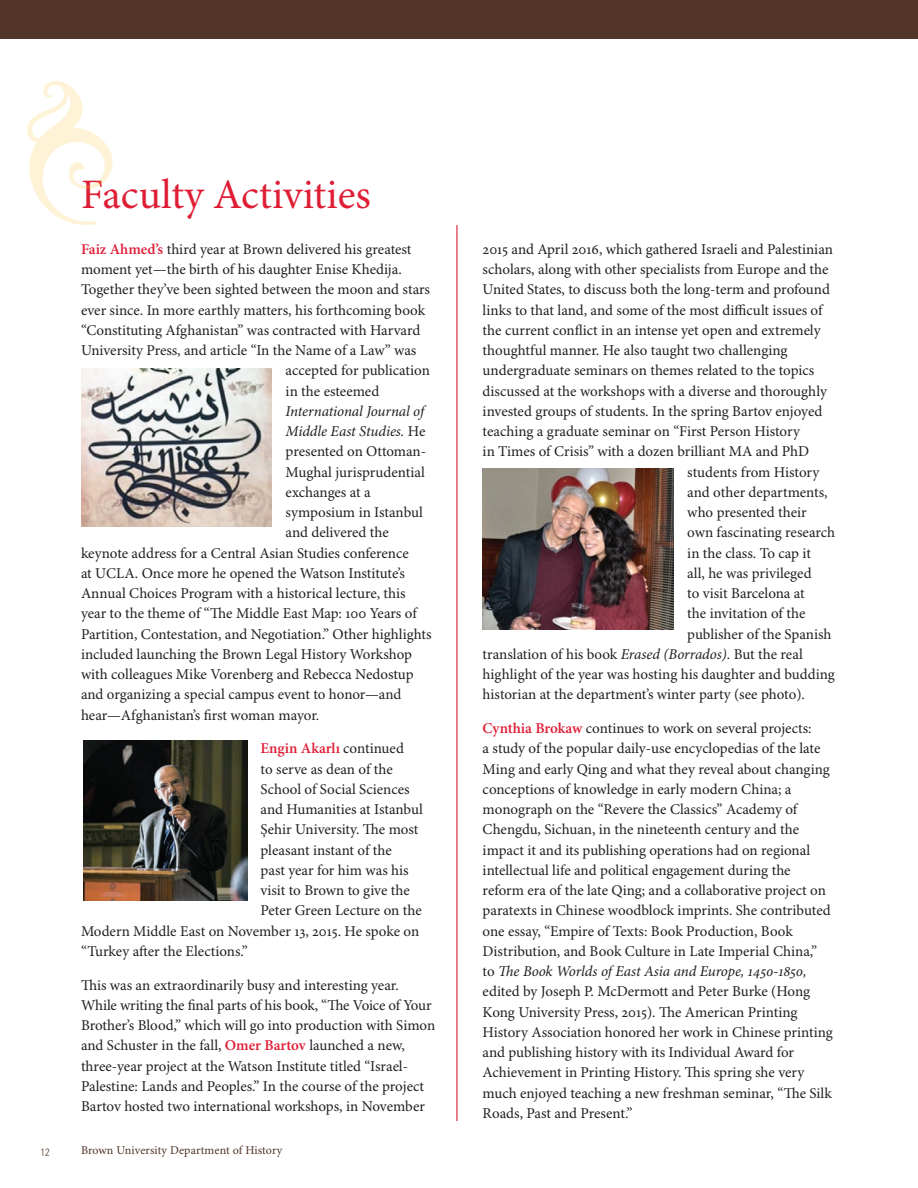
<style>
.page{position:relative;width:918px;height:1188px;background:#fff}
.page>*{position:absolute;margin:0;border:0;box-sizing:border-box;transform-origin:0 0}
.t1{font:42px "Minion Pro";letter-spacing:-.005em;color:#df1d35}
.t2{font:15px/20.2px "Minion Pro";color:#231f20}
.t3{font:italic 15px "Minion Pro";letter-spacing:-.01em;color:#231f20}
.t4{font:600 15px "Minion Pro";color:#df1d35}
.t5{font:12px "Minion Pro";letter-spacing:.005em;color:#513427}
.t6{font:300 condensed 10.5px "Univers";color:#513427}
.s1{font-weight:600;color:#df1d35}
.s2{font-style:normal}
.s3{font-weight:400;color:#231f20}
.s4{font-style:italic}
</style>
<div class="page">
<div style="left:0;top:0;width:918px;height:39px;background:#513427"></div>
<hr style="left:456px;top:225px;width:2px;height:896px;background:#df1d35">
<img style="left:81px;top:368px;width:190px;height:158px">
<svg style="left:27px;top:81px;width:86px;height:144px"></svg>
<img style="left:83px;top:741px;width:164px;height:159px">
<img style="left:483px;top:469px;width:191px;height:161px">
<h1 class="t1" style="left:81px;top:170px;width:291px">Faculty Activities</h1>
<p class="t2" style="left:81px;top:240px;width:332px"><span class="s1">Faiz Ahmed’s</span> third year at Brown delivered his greatest</p>
<p class="t2" style="left:81px;top:260px;width:322px">moment yet—the birth of his daughter Enise Khedija.</p>
<p class="t2" style="left:81px;top:280px;width:351px">Together they’ve been sighted between the moon and stars</p>
<p class="t2" style="left:81px;top:300px;width:346px">ever since. In more earthly matters, his forthcoming book</p>
<p class="t2" style="left:81px;top:321px;width:341px">“Constituting Afghanistan” was contracted with Harvard</p>
<p class="t2" style="left:81px;top:341px;width:337px">University Press, and article “In the Name of a Law” was</p>
<p class="t2" style="left:286px;top:361px;width:146px">accepted for publication</p>
<p class="t2" style="left:286px;top:381px;width:95px">in the esteemed</p>
<p class="t3" style="left:286px;top:402px;width:140px">International Journal of</p>
<p class="t3" style="left:286px;top:422px;width:141px">Middle East Studies. <span class="s2">He</span></p>
<p class="t2" style="left:286px;top:442px;width:142px">presented on Ottoman-</p>
<p class="t2" style="left:286px;top:462px;width:141px">Mughal jurisprudential</p>
<p class="t2" style="left:286px;top:483px;width:87px">exchanges at a</p>
<p class="t2" style="left:286px;top:503px;width:139px">symposium in Istanbul</p>
<p class="t2" style="left:286px;top:523px;width:105px">and delivered the</p>
<p class="t2" style="left:81px;top:543px;width:329px">keynote address for a Central Asian Studies conference</p>
<p class="t2" style="left:81px;top:564px;width:326px">at UCLA. Once more he opened the Watson Institute’s</p>
<p class="t2" style="left:81px;top:584px;width:326px">Annual Choices Program with a historical lecture, this</p>
<p class="t2" style="left:81px;top:604px;width:337px">year to the theme of “The Middle East Map: 100 Years of</p>
<p class="t2" style="left:81px;top:624px;width:352px">Partition, Contestation, and Negotiation.” Other highlights</p>
<p class="t2" style="left:81px;top:645px;width:333px">included launching the Brown Legal History Workshop</p>
<p class="t2" style="left:81px;top:665px;width:334px">with colleagues Mike Vorenberg and Rebecca Nedostup</p>
<p class="t2" style="left:81px;top:685px;width:322px">and organizing a special campus event to honor—and</p>
<p class="t2" style="left:81px;top:705px;width:240px">hear—Afghanistan’s first woman mayor.</p>
<p class="t4" style="left:261px;top:740px;width:145px">Engin Akarlı <span class="s3">continued</span></p>
<p class="t2" style="left:261px;top:759px;width:134px">to serve as dean of the</p>
<p class="t2" style="left:261px;top:780px;width:151px">School of Social Sciences</p>
<p class="t2" style="left:261px;top:800px;width:164px">and Humanities at Istanbul</p>
<p class="t2" style="left:261px;top:820px;width:159px">Şehir University. The most</p>
<p class="t2" style="left:261px;top:840px;width:133px">pleasant instant of the</p>
<p class="t2" style="left:261px;top:861px;width:150px">past year for him was his</p>
<p class="t2" style="left:261px;top:881px;width:151px">visit to Brown to give the</p>
<p class="t2" style="left:261px;top:901px;width:163px">Peter Green Lecture on the</p>
<p class="t2" style="left:81px;top:921px;width:340px">Modern Middle East on November 13, 2015. He spoke on</p>
<p class="t2" style="left:81px;top:942px;width:168px">“Turkey after the Elections.”</p>
<p class="t2" style="left:81px;top:975px;width:356px">This was an extraordinarily busy and interesting year.<br>While writing the final parts of his book, “The Voice of Your Brother’s Blood,” which will go into production with Simon and Schuster in the fall, <span class="s1">Omer Bartov</span> launched a new, three-year project at the Watson Institute titled “Israel-Palestine: Lands and Peoples.” In the course of the project Bartov hosted two international workshops, in November</p>
<p class="t6" style="left:40px;top:1146px;width:11px">12</p>
<p class="t5" style="left:81px;top:1143px;width:203px">Brown University Department of History</p>
<p class="t2" style="left:483px;top:240px;width:352px">2015 and April 2016, which gathered Israeli and Palestinian</p>
<p class="t2" style="left:483px;top:260px;width:347px">scholars, along with other specialists from Europe and the</p>
<p class="t2" style="left:483px;top:280px;width:349px">United States, to discuss both the long-term and profound</p>
<p class="t2" style="left:483px;top:300px;width:341px">links to that land, and some of the most difficult issues of</p>
<p class="t2" style="left:483px;top:321px;width:339px">the current conflict in an intense yet open and extremely</p>
<p class="t2" style="left:483px;top:341px;width:306px">thoughtful manner. He also taught two challenging</p>
<p class="t2" style="left:483px;top:361px;width:333px">undergraduate seminars on themes related to the topics</p>
<p class="t2" style="left:483px;top:381px;width:346px">discussed at the workshops with a diverse and thoroughly</p>
<p class="t2" style="left:483px;top:402px;width:341px">invested groups of students. In the spring Bartov enjoyed</p>
<p class="t2" style="left:483px;top:422px;width:319px">teaching a graduate seminar on “First Person History</p>
<p class="t2" style="left:483px;top:442px;width:328px">in Times of Crisis” with a dozen brilliant MA and PhD</p>
<p class="t2" style="left:687px;top:462px;width:134px">students from History</p>
<p class="t2" style="left:687px;top:483px;width:142px">and other departments,</p>
<p class="t2" style="left:687px;top:503px;width:121px">who presented their</p>
<p class="t2" style="left:687px;top:523px;width:149px">own fascinating research</p>
<p class="t2" style="left:687px;top:543px;width:125px">in the class. To cap it</p>
<p class="t2" style="left:687px;top:564px;width:126px">all, he was privileged</p>
<p class="t2" style="left:687px;top:584px;width:119px">to visit Barcelona at</p>
<p class="t2" style="left:687px;top:604px;width:120px">the invitation of the</p>
<p class="t2" style="left:687px;top:624px;width:146px">publisher of the Spanish</p>
<p class="t2" style="left:483px;top:645px;width:322px">translation of his book <span class="s4">Erased (Borrados)</span>. But the real</p>
<p class="t2" style="left:483px;top:665px;width:354px">highlight of the year was hosting his daughter and budding</p>
<p class="t2" style="left:483px;top:685px;width:324px">historian at the department’s winter party (see photo).</p>
<p class="t2" style="left:483px;top:719px;width:352px"><span class="s1">Cynthia Brokaw</span> continues to work on several projects:<br>a study of the popular daily-use encyclopedias of the late Ming and early Qing and what they reveal about changing conceptions of knowledge in early modern China; a monograph on the “Revere the Classics” Academy of Chengdu, Sichuan, in the nineteenth century and the impact it and its publishing operations had on regional intellectual life and political engagement during the reform era of the late Qing; and a collaborative project on paratexts in Chinese woodblock imprints. She contributed one essay, “Empire of Texts: Book Production, Book Distribution, and Book Culture in Late Imperial China,” to <span class="s4">The Book Worlds of East Asia and Europe, 1450-1850, </span>edited by Joseph P. McDermott and Peter Burke (Hong Kong University Press, 2015). The American Printing History Association honored her work in Chinese printing and publishing history with its Individual Award for Achievement in Printing History. This spring she very much enjoyed teaching a new freshman seminar, “The Silk Roads, Past and Present.”</p>
</div>
